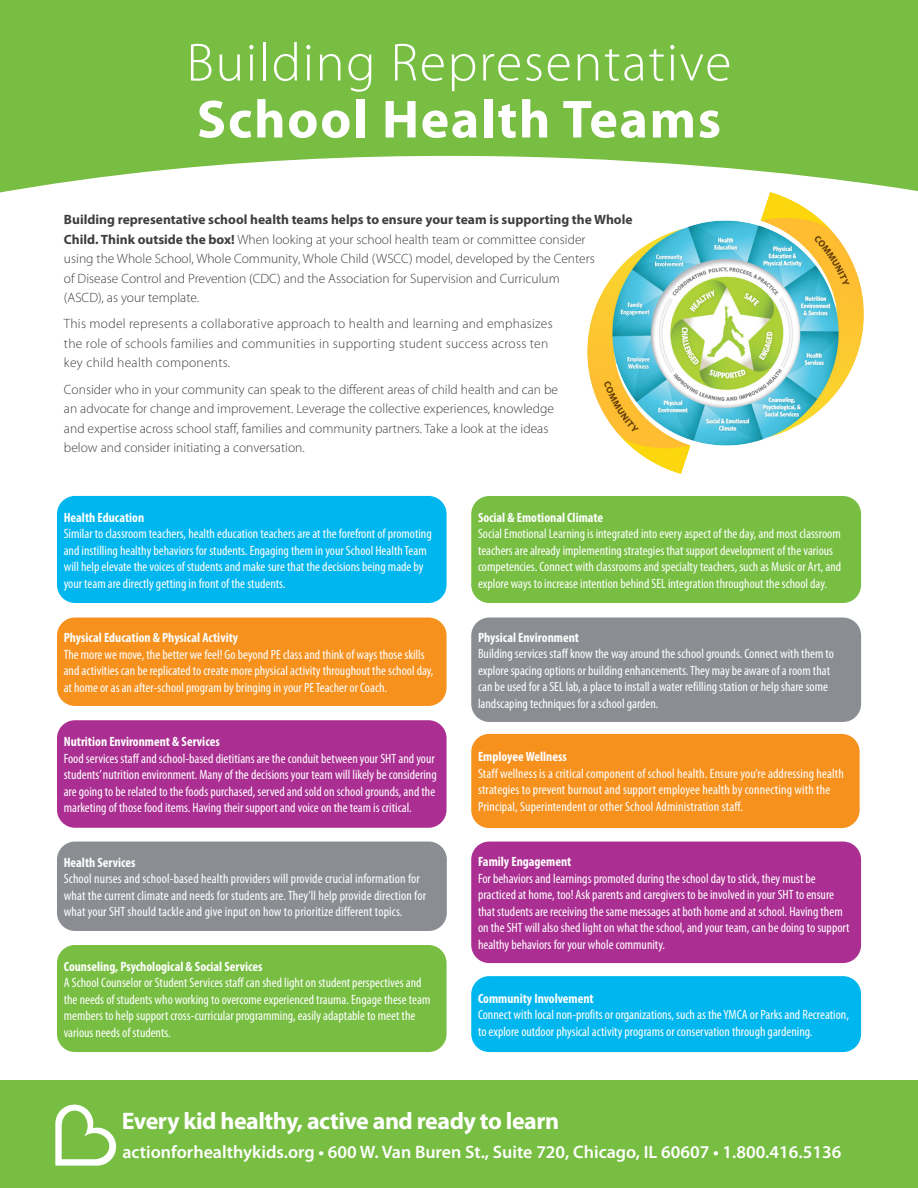
<style>
.page{position:relative;width:918px;height:1188px;background:#fff}
.page>*{position:absolute;margin:0;border:0;box-sizing:border-box;transform-origin:0 0}
.t1{font:300 54px/57px "Myriad Pro";letter-spacing:.03em;color:#fff}
.t2{font:700 24px "Myriad Pro";letter-spacing:-.02em;color:#fff}
.t3{font:600 18px "Myriad Pro";color:#fff}
.Topic_Description_RE{font:condensed 13.5px/16.5px "Myriad Pro";color:#fff}
.Body_Copy{font:300 13.5px/19.5px "Myriad Pro";color:#3e3e3f}
.Topic_Title_REV{font:700 condensed 13.5px "Myriad Pro";color:#fff}
.Body_Copy-2{font:300 13.5px/19.5px "Myriad Pro";letter-spacing:.02em;color:#3e3e3f}
.s1{font-weight:700}
</style>
<div class="page">
<div style="left:0;top:1080px;width:918px;height:108px;background:#77be42"></div>
<svg style="left:55px;top:1105px;width:61px;height:61px"></svg>
<svg style="left:0;top:0;width:918px;height:193px;background:#88c65a"></svg>
<img style="left:587px;top:191px;width:277px;height:283px">
<div style="left:57px;top:496px;width:390px;height:107px;background:#00b6ef;border-radius:18px"></div>
<div style="left:57px;top:618px;width:390px;height:88px;background:#f6911e;border-radius:18px"></div>
<div style="left:57px;top:720px;width:390px;height:108px;background:#ab2e92;border-radius:18px"></div>
<div style="left:57px;top:842px;width:390px;height:89px;background:#8a8e93;border-radius:18px"></div>
<div style="left:57px;top:945px;width:390px;height:107px;background:#77be42;border-radius:18px"></div>
<div style="left:471px;top:496px;width:390px;height:107px;background:#77be42;border-radius:18px"></div>
<div style="left:471px;top:618px;width:390px;height:104px;background:#8a8e93;border-radius:18px"></div>
<div style="left:471px;top:734px;width:389px;height:94px;background:#f6911e;border-radius:18px"></div>
<div style="left:471px;top:976px;width:390px;height:76px;background:#00b6ef;border-radius:18px"></div>
<div style="left:471px;top:842px;width:390px;height:121px;background:#ab2e92;border-radius:18px"></div>
<p class="t1" style="left:187px;top:35px;width:546px">Building Representative<br><span class="s1">School Health Teams</span></p>
<p class="Body_Copy" style="left:64px;top:210px;width:570px"><span class="s1">Building representative school health teams helps to ensure your team is supporting the Whole Child. Think outside the box!</span> When looking at your school health team or committee consider<br>using the Whole School, Whole Community, Whole Child (WSCC) model, developed by the Centers<br>of Disease Control and Prevention (CDC) and the Association for Supervision and Curriculum<br>(ASCD), as your template.</p>
<p class="Body_Copy-2" style="left:64px;top:314px;width:490px">This model represents a collaborative approach to health and learning and emphasizes the role of schools families and communities in supporting student success across ten key child health components.</p>
<p class="Body_Copy" style="left:64px;top:379px;width:496px">Consider who in your community can speak to the different areas of child health and can be an advocate for change and improvement. Leverage the collective experiences, knowledge and expertise across school staff, families and community partners. Take a look at the ideas below and consider initiating a conversation.</p>
<p class="Topic_Title_REV" style="left:64px;top:509px;width:82px">Health Education</p>
<p class="Topic_Description_RE" style="left:64px;top:525px;width:370px">Similar to classroom teachers, health education teachers are at the forefront of promoting and instilling healthy behaviors for students. Engaging them in your School Health Team will help elevate the voices of students and make sure that the decisions being made by your team are directly getting in front of the students.</p>
<p class="Topic_Title_REV" style="left:64px;top:629px;width:176px">Physical Education &amp; Physical Activity</p>
<p class="Topic_Description_RE" style="left:64px;top:646px;width:371px">The more we move, the better we feel! Go beyond PE class and think of ways those skills and activities can be replicated to create more physical activity throughout the school day, at home or as an after-school program by bringing in your PE Teacher or Coach.</p>
<p class="Topic_Title_REV" style="left:64px;top:733px;width:157px">Nutrition Environment &amp; Services</p>
<p class="Topic_Description_RE" style="left:64px;top:750px;width:375px">Food services staff and school-based dietitians are the conduit between your SHT and your students’ nutrition environment. Many of the decisions your team will likely be considering are going to be related to the foods purchased, served and sold on school grounds, and the marketing of those food items. Having their support and voice on the team is critical.</p>
<p class="Topic_Title_REV" style="left:64px;top:854px;width:73px">Health Services</p>
<p class="Topic_Description_RE" style="left:64px;top:870px;width:364px">School nurses and school-based health providers will provide crucial information for what the current climate and needs for students are. They’ll help provide direction for what your SHT should tackle and give input on how to prioritize different topics.</p>
<p class="Topic_Title_REV" style="left:64px;top:958px;width:200px">Counseling, Psychological &amp; Social Services</p>
<p class="Topic_Description_RE" style="left:64px;top:974px;width:368px">A School Counselor or Student Services staff can shed light on student perspectives and the needs of students who working to overcome experienced trauma. Engage these team members to help support cross-curricular programming, easily adaptable to meet the various needs of students.</p>
<p class="Topic_Title_REV" style="left:478px;top:509px;width:127px">Social &amp; Emotional Climate</p>
<p class="Topic_Description_RE" style="left:478px;top:525px;width:365px">Social Emotional Learning is integrated into every aspect of the day, and most classroom teachers are already implementing strategies that support development of the various competencies. Connect with classrooms and specialty teachers, such as Music or Art, and explore ways to increase intention behind SEL integration throughout the school day.</p>
<p class="Topic_Title_REV" style="left:478px;top:629px;width:103px">Physical Environment</p>
<p class="Topic_Description_RE" style="left:478px;top:645px;width:358px">Building services staff know the way around the school grounds. Connect with them to explore spacing options or building enhancements. They may be aware of a room that can be used for a SEL lab, a place to install a water refilling station or help share some landscaping techniques for a school garden.</p>
<p class="Topic_Title_REV" style="left:478px;top:748px;width:90px">Employee Wellness</p>
<p class="Topic_Description_RE" style="left:478px;top:765px;width:367px">Staff wellness is a critical component of school health. Ensure you’re addressing health strategies to prevent burnout and support employee health by connecting with the<br>Principal, Superintendent or other School Administration staff.</p>
<p class="Topic_Title_REV" style="left:478px;top:853px;width:95px">Family Engagement</p>
<p class="Topic_Description_RE" style="left:478px;top:870px;width:373px">For behaviors and learnings promoted during the school day to stick, they must be practiced at home, too! Ask parents and caregivers to be involved in your SHT to ensure that students are receiving the same messages at both home and at school. Having them on the SHT will also shed light on what the school, and your team, can be doing to support healthy behaviors for your whole community.</p>
<p class="Topic_Title_REV" style="left:478px;top:990px;width:117px">Community Involvement</p>
<p class="Topic_Description_RE" style="left:478px;top:1006px;width:373px">Connect with local non-profits or organizations, such as the YMCA or Parks and Recreation, to explore outdoor physical activity programs or conservation through gardening.</p>
<h2 class="t2" style="left:122px;top:1105px;width:439px">Every kid healthy, active and ready to learn</h2>
<h3 class="t3" style="left:122px;top:1140px;width:720px">actionforhealthykids.org • 600 W. Van Buren St., Suite 720, Chicago, IL 60607 • 1.800.416.5136</h3>
</div>
